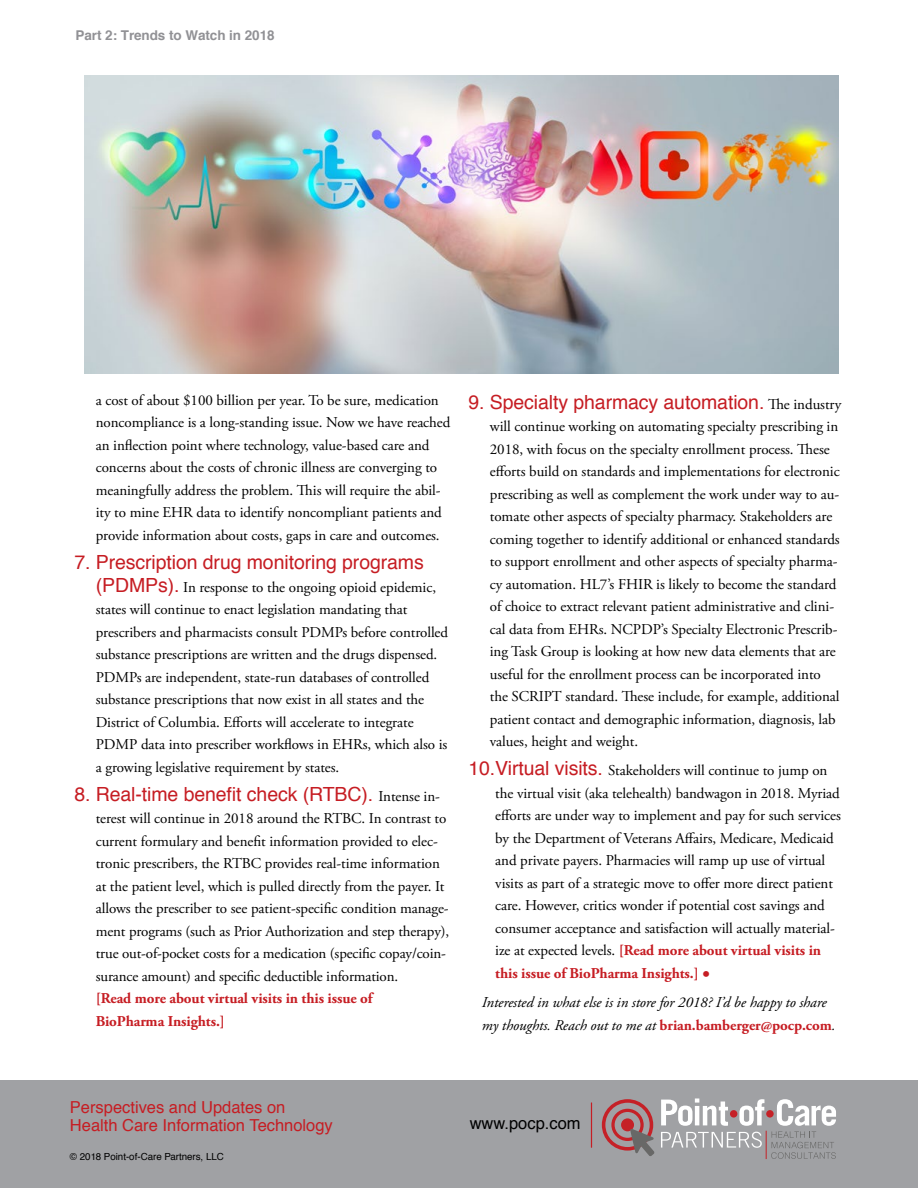
<style>
.page{position:relative;width:918px;height:1188px;background:#fff}
.page>*{position:absolute;margin:0;border:0;box-sizing:border-box;transform-origin:0 0}
.t1{font:19.5px "Helvetica";letter-spacing:-.005em;color:#c61d23}
.t2{font:16.5px/18px "Helvetica";color:#c61d23}
.t3{font:16.5px "Helvetica";color:#000}
.t4{font:15px/22.5px "Adobe Garamond Pro";letter-spacing:-.005em;color:#000}
.t5{font:italic 15px/22.5px "Adobe Garamond Pro";letter-spacing:-.005em;color:#000}
.t6{font:700 15px/22.5px "Adobe Garamond Pro";letter-spacing:-.005em;color:#c61d23}
.t7{font:700 13.5px "Helvetica";letter-spacing:-.005em;color:#919195}
.t8{font:9.75px "Helvetica";color:#000}
.s1{font-family:"Helvetica";font-size:19.5px;color:#c61d23}
.s2{font-family:"Adobe Garamond Pro";font-size:15px;color:#000}
.s3{font-weight:700;color:#c61d23}
.s4{font-size:21px;color:#c61d23}
.s5{font-weight:700;font-style:normal;color:#c61d23}
</style>
<div class="page">
<div style="left:0;top:1080px;width:918px;height:108px;background:#a0a1a4"></div>
<svg style="left:661px;top:1098px;width:175px;height:61px"></svg>
<svg style="left:602px;top:1099px;width:53px;height:57px"></svg>
<hr style="left:591px;top:1103px;width:1px;height:45px;background:#c61d23">
<img style="left:84px;top:76px;width:754px;height:298px">
<p class="t7" style="left:76px;top:25px;width:201px">Part 2: Trends to Watch in 2018</p>
<p class="t4" style="left:96px;top:389px;width:356px">a cost of about $100 billion per year. To be sure, medication noncompliance is a long-standing issue. Now we have reached an inflection point where technology, value-based care and concerns about the costs of chronic illness are converging to meaningfully address the problem. This will require the abil&shy;ity to mine EHR data to identify noncompliant patients and provide information about costs, gaps in care and outcomes.</p>
<h1 class="t1" style="left:74px;top:547px;width:351px">7. Prescription drug monitoring programs</h1>
<p class="t4" style="left:96px;top:576px;width:354px"><span class="s1">(PDMPs).</span> In response to the ongoing opioid epidemic, states will continue to enact legislation mandating that prescribers and pharmacists consult PDMPs before controlled substance prescriptions are written and the drugs dispensed.<br>PDMPs are independent, state-run databases of controlled substance prescriptions that now exist in all states and the District of Columbia. Efforts will accelerate to integrate PDMP data into prescriber workflows in EHRs, which also is a growing legislative requirement by states.</p>
<h1 class="t1" style="left:74px;top:779px;width:367px">8. Real-time benefit check (RTBC). <span class="s2">Intense in-</span></h1>
<p class="t4" style="left:96px;top:808px;width:355px">terest will continue in 2018 around the RTBC. In contrast to current formulary and benefit information provided to elec&shy;tronic prescribers, the RTBC provides real-time information at the patient level, which is pulled directly from the payer. It allows the prescriber to see patient-specific condition manage&shy;ment programs (such as Prior Authorization and step therapy), true out-of-pocket costs for a medication (specific copay/coin&shy;surance amount) and specific deductible information.</p>
<p class="t6" style="left:96px;top:988px;width:278px">[Read more about virtual visits in this issue of<br>BioPharma Insights.]</p>
<h1 class="t1" style="left:468px;top:387px;width:374px">9. Specialty pharmacy automation. <span class="s2">The industry</span></h1>
<p class="t4" style="left:490px;top:416px;width:351px">will continue working on automating specialty prescribing in 2018, with focus on the specialty enrollment process. These efforts build on standards and implementations for electronic prescribing as well as complement the work under way to au&shy;tomate other aspects of specialty pharmacy. Stakeholders are coming together to identify additional or enhanced standards to support enrollment and other aspects of specialty pharma&shy;cy automation. HL7’s FHIR is likely to become the standard of choice to extract relevant patient administrative and clini&shy;cal data from EHRs. NCPDP’s Specialty Electronic Prescrib&shy;ing Task Group is looking at how new data elements that are useful for the enrollment process can be incorporated into the SCRIPT standard. These include, for example, additional patient contact and demographic information, diagnosis, lab values, height and weight.</p>
<p class="t4" style="left:495px;top:760px;width:347px;text-indent:-27px"><span class="s1">10.Virtual visits.</span> Stakeholders will continue to jump on the virtual visit (aka telehealth) bandwagon in 2018. Myriad efforts are under way to implement and pay for such services by the Department of Veterans Affairs, Medicare, Medicaid and private payers. Pharmacies will ramp up use of virtual visits as part of a strategic move to offer more direct patient care. However, critics wonder if potential cost savings and consumer acceptance and satisfaction will actually material&shy;ize at expected levels. <span class="s3">[Read more about virtual visits in this issue of BioPharma Insights.]</span> <span class="s4">•</span></p>
<p class="t5" style="left:482px;top:991px;width:355px">Interested in what else is in store for 2018? I’d be happy to share my thoughts. Reach out to me at <span class="s5">brian.bamberger@pocp.com</span>.</p>
<p class="t2" style="left:70px;top:1098px;width:264px">Perspectives and Updates on<br>Health Care Information Technology</p>
<p class="t8" style="left:70px;top:1149px;width:155px">© 2018 Point-of-Care Partners, LLC</p>
<p class="t3" style="left:470px;top:1111px;width:112px">www.pocp.com</p>
</div>
